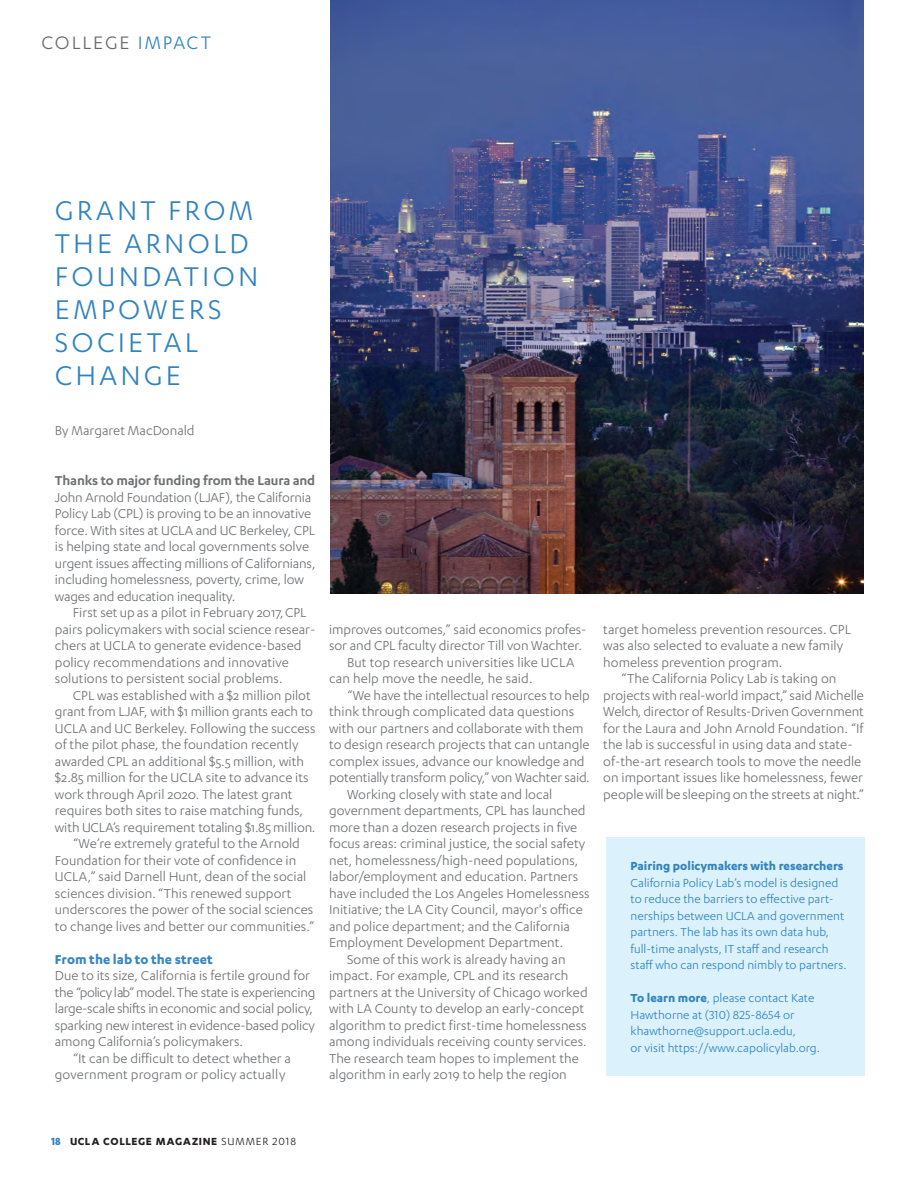
<style>
.page{position:relative;width:918px;height:1188px;background:#fff}
.page>*{position:absolute;margin:0;border:0;box-sizing:border-box;transform-origin:0 0}
.Dept__Headline{font:31.5px/33px "Karbon";letter-spacing:.1em;color:#3183bf}
.t1{font:21px "Karbon";letter-spacing:.09em;color:#69696c}
.body{font:15px/16.5px "Karbon";color:#707174}
.body_no_grep{font:15px/16.5px "Karbon";color:#707174}
.body_noindent{font:15px/16.5px "Karbon";letter-spacing:-.005em;color:#707174}
.body_Intro_Paragraph{font:15px/16.5px "Karbon";letter-spacing:-.01em;color:#707174}
.body_copy_subheads{font:700 15px "Karbon";letter-spacing:.01em;color:#3887c2}
.Byline{font:15px "Karbon";color:#707174}
.t2{font:13.5px/16.5px "Karbon";color:#3183bf}
.t3{font:700 13.5px "Karbon";color:#3183bf}
.t4{font:700 12px "Karbon";letter-spacing:.055em;color:#231f20}
.s1{color:#3183bf}
.s2{font-weight:600}
.s3{font-weight:700}
.s4{font-weight:400}
</style>
<div class="page">
<img style="left:330px;top:0;width:534px;height:594px">
<div style="left:606px;top:837px;width:259px;height:239px;background:#dbf2fc"></div>
<p class="t1" style="left:41px;top:31px;width:171px">COLLEGE <span class="s1">IMPACT</span></p>
<p class="Dept__Headline" style="left:55px;top:193px;width:205px">GRANT FROM<br>THE ARNOLD<br>FOUNDATION<br>EMPOWERS<br>SOCIETAL<br>CHANGE</p>
<p class="Byline" style="left:55px;top:422px;width:141px">By Margaret MacDonald</p>
<p class="body_Intro_Paragraph" style="left:55px;top:472px;width:262px"><span class="s2">Thanks to major funding from the Laura and </span>John Arnold Foundation (LJAF), the California Policy Lab (CPL) is proving to be an innovative force. With sites at UCLA and UC Berkeley, CPL is helping state and local governments solve urgent issues affecting millions of Californians, including homelessness, poverty, crime, low wages and education inequality.</p>
<p class="body_no_grep" style="left:73px;top:604px;width:235px">First set up as a pilot in February 2017, CPL</p>
<p class="body_no_grep" style="left:55px;top:621px;width:258px">pairs policymakers with social science resear------ chers at UCLA to generate evidence-based policy recommendations and innovative solutions to persistent social problems.</p>
<p class="body" style="left:55px;top:687px;width:262px;text-indent:18px">CPL was established with a $2 million pilot grant from LJAF, with $1 million grants each to UCLA and UC Berkeley. Following the success of the pilot phase, the foundation recently awarded CPL an additional $5.5 million, with $2.85 million for the UCLA site to advance its work through April 2020. The latest grant requires both sites to raise matching funds, with UCLA’s requirement totaling $1.85 million.</p>
<p class="body" style="left:55px;top:835px;width:261px;text-indent:18px">“We’re extremely grateful to the Arnold Foundation for their vote of confidence in UCLA,” said Darnell Hunt, dean of the social sciences division. “This renewed support underscores the power of the social sciences to change lives and better our communities.”</p>
<p class="body_copy_subheads" style="left:55px;top:951px;width:160px">From the lab to the street</p>
<p class="body_noindent" style="left:55px;top:967px;width:262px">Due to its size, California is fertile ground for the “policy lab” model. The state is experiencing large-scale shifts in economic and social policy, sparking new interest in evidence-based policy among California’s policymakers.</p>
<p class="body" style="left:73px;top:1050px;width:220px">“It can be difficult to detect whether a</p>
<p class="body_noindent" style="left:55px;top:1066px;width:232px">government program or policy actually</p>
<p class="body_noindent" style="left:329px;top:621px;width:259px">improves outcomes,” said economics profes&shy;sor and CPL faculty director Till von Wachter.</p>
<p class="body" style="left:329px;top:654px;width:247px;text-indent:18px">But top research universities like UCLA can help move the needle, he said.</p>
<p class="body_no_grep" style="left:329px;top:687px;width:262px;text-indent:18px">“We have the intellectual resources to help think through complicated data questions with our partners and collaborate with them to design research projects that can untangle complex issues, advance our knowledge and potentially transform policy,” von Wachter said.</p>
<p class="body" style="left:329px;top:786px;width:262px;text-indent:18px">Working closely with state and local government departments, CPL has launched more than a dozen research projects in five focus areas: criminal justice, the social safety net, homelessness/high-need populations, labor/employment and education. Partners have included the Los Angeles Homelessness Initiative; the LA City Council, mayor's office and police department; and the California Employment Development Department.</p>
<p class="body" style="left:329px;top:951px;width:260px;text-indent:18px">Some of this work is already having an impact. For example, CPL and its research partners at the University of Chicago worked with LA County to develop an early-concept algorithm to predict first-time homelessness among individuals receiving county services.<br>The research team hopes to implement the algorithm in early 2019 to help the region</p>
<p class="body" style="left:603px;top:621px;width:249px">target homeless prevention resources. CPL was also selected to evaluate a new family homeless prevention program.</p>
<p class="body" style="left:603px;top:670px;width:262px;text-indent:18px">“The California Policy Lab is taking on projects with real-world impact,” said Michelle Welch, director of Results-Driven Government for the Laura and John Arnold Foundation. “If the lab is successful in using data and state&shy;of-the-art research tools to move the needle on important issues like homelessness, fewer people will be sleeping on the streets at night.”</p>
<p class="t3" style="left:631px;top:858px;width:215px">Pairing policymakers with researchers</p>
<p class="t2" style="left:631px;top:874px;width:218px">California Policy Lab’s model is designed to reduce the barriers to effective part&shy;nerships between UCLA and government partners. The lab has its own data hub, full-time analysts, IT staff and research staff who can respond nimbly to partners.</p>
<p class="t2" style="left:631px;top:989px;width:185px"><span class="s3">To learn more</span>, please contact Kate</p>
<p class="t2" style="left:631px;top:1006px;width:166px">Hawthorne at (310) 825-8654 or</p>
<p class="t2" style="left:631px;top:1022px;width:167px">khawthorne@support.ucla.edu,</p>
<p class="t2" style="left:631px;top:1039px;width:191px">or visit https://www.capolicylab.org.</p>
<p class="t4" style="left:51px;top:1135px;width:247px"><span class="s1">18</span> UCLA COLLEGE MAGAZINE <span class="s4">SUMMER 2018</span></p>
</div>
